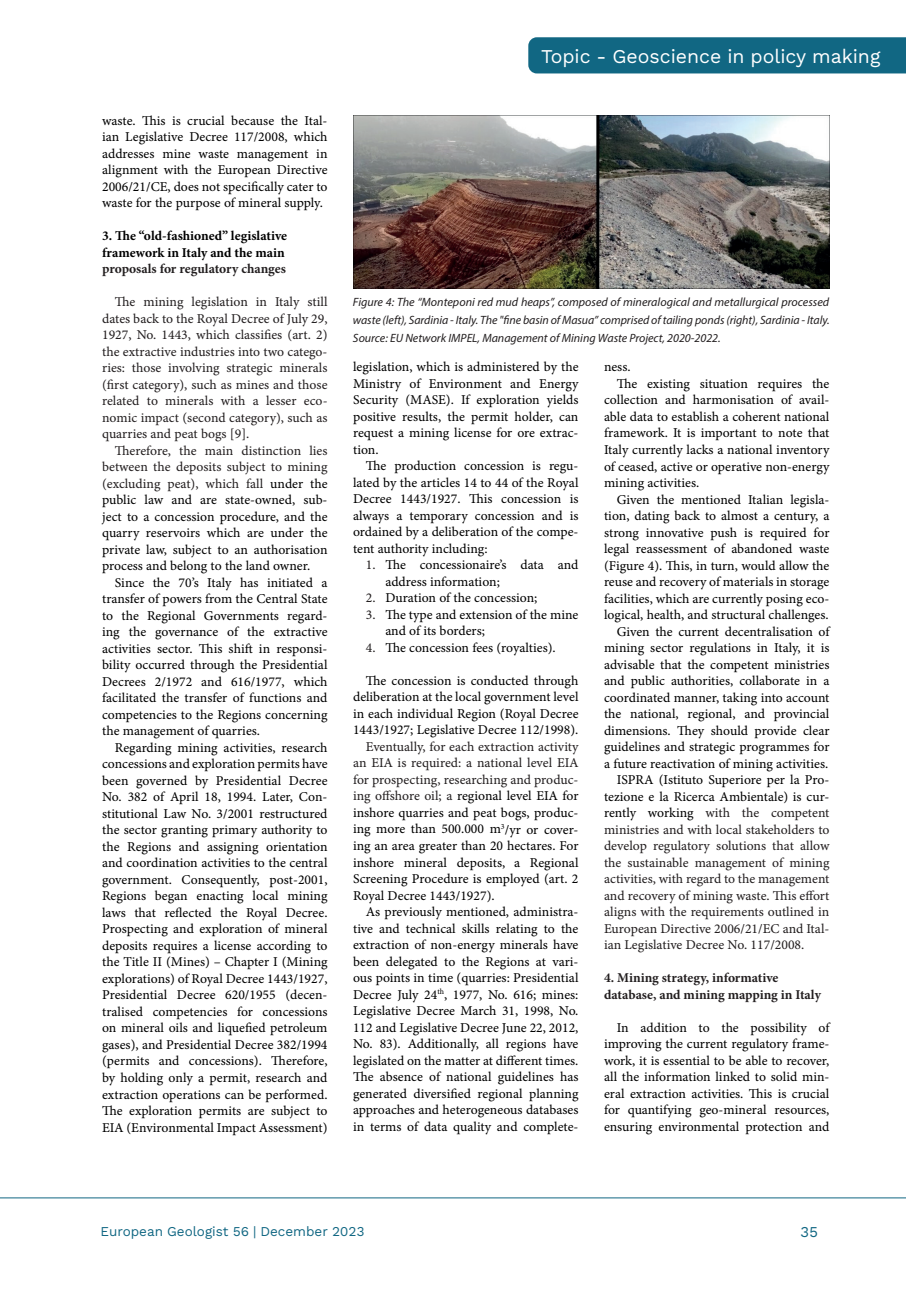
<style>
.page{position:relative;width:906px;height:1289px;background:#fff}
.page>*{position:absolute;margin:0;border:0;box-sizing:border-box;transform-origin:0 0}
.t1{font:19.5px "Work Sans";color:#fff}
.t2{font:15px "Work Sans";color:#116783}
.t3{font:13.5px/16.5px "Minion Pro Capt";color:#000001;text-align:justify}
.t4{font:13.5px/16.5px "Minion Pro Capt";color:#231f20;text-align:justify}
.t5{font:700 13.5px/16.5px "Minion Pro";color:#231f20}
.t6{font:700 13.5px/16.5px "Minion Pro";color:#000001}
.t7{font:13.5px "Work Sans";color:#116783}
.t8{font:italic 12px/18px "Myriad Pro";color:#231f20;text-align:justify}
.s1{color:#231f20}
.s2{color:#000001}
</style>
<div class="page">
<hr style="left:0;top:1197px;width:906px;height:1px;background:#116783">
<img style="left:353px;top:115px;width:476px;height:173px">
<div style="left:528px;top:37px;width:378px;height:36px;background:#116783"></div>
<p class="t3" style="left:102px;top:112px;width:227px">waste. This is crucial because the Ital&shy;ian Legislative Decree 117/2008, which addresses mine waste management in alignment with the European Directive 2006/21/CE, does not specifically cater to waste for the purpose of mineral supply.</p>
<p class="t6" style="left:102px;top:227px;width:186px">3. The “old-fashioned” legislative framework in Italy and the main</p>
<p class="t5" style="left:102px;top:260px;width:185px">proposals for regulatory changes</p>
<p class="t4" style="left:102px;top:294px;width:227px;text-indent:13px">The mining legislation in Italy still dates back to the Royal Decree of July 29, 1927, No. 1443, which classifies (art. 2) the extractive industries into two catego&shy;ries: those involving strategic minerals (first category), such as mines and those related to minerals with a lesser eco&shy;nomic impact (second category), such as quarries and peat bogs [9].</p>
<p class="t3" style="left:102px;top:442px;width:227px;text-indent:13px"><span class="s1">Therefore, the main distinction lies between the deposits subject to mining (excluding peat), which fall</span> under the public law and are state-owned, sub&shy;ject to a concession procedure, and the quarry reservoirs which are under the private law, subject to an authorisation process and belong to the land owner.</p>
<p class="t3" style="left:102px;top:574px;width:227px;text-indent:13px">Since the 70’s Italy has initiated a transfer of powers from the Central State to the Regional Governments regard&shy;ing the governance of the extractive activities sector. This shift in responsi&shy;bility occurred through the Presidential Decrees 2/1972 and 616/1977, which facilitated the transfer of functions and competencies to the Regions concerning the management of quarries.</p>
<p class="t3" style="left:102px;top:739px;width:227px;text-indent:13px">Regarding mining activities, research concessions and exploration permits have been governed by Presidential Decree No. 382 of April 18, 1994. Later, Con&shy;stitutional Law No. 3/2001 restructured the sector granting primary authority to the Regions and assigning orientation and coordination activities to the central government. Consequently, post-2001, Regions began enacting local mining laws that reflected the Royal Decree.<br>Prospecting and exploration of mineral deposits requires a license according to the Title II (Mines) – Chapter I (Mining explorations) of Royal Decree 1443/1927, Presidential Decree 620/1955 (decen&shy;tralised competencies for concessions on mineral oils and liquefied petroleum gases), and Presidential Decree 382/1994 (permits and concessions). Therefore, by holding only a permit, research and extraction operations can be performed.<br>The exploration permits are subject to EIA (Environmental Impact Assessment)</p>
<h1 class="t1" style="left:541px;top:41px;width:341px">Topic - Geoscience in policy making</h1>
<p class="t8" style="left:353px;top:293px;width:478px">Figure 4: The “Monteponi red mud heaps”, composed of mineralogical and metallurgical processed waste (left), Sardinia - Italy. The "fine basin of Masua” comprised of tailing ponds (right), Sardinia - Italy.<br>Source: EU Network IMPEL, Management of Mining Waste Project, 2020-2022.</p>
<p class="t3" style="left:353px;top:359px;width:227px">legislation, which is administered by the Ministry of Environment and Energy Security (MASE). If exploration yields positive results, the permit holder, can request a mining license for ore extrac&shy;tion.</p>
<p class="t3" style="left:353px;top:458px;width:227px;text-indent:13px">The production concession is regu&shy;lated by the articles 14 to 44 of the Royal Decree 1443/1927. This concession is always a temporary concession and is ordained by a deliberation of the compe&shy;tent authority including:</p>
<p class="t3" style="left:385px;top:557px;width:195px;text-indent:-19px"><span class="s1">1.</span> The concessionaire’s data and address information;</p>
<p class="t3" style="left:366px;top:590px;width:173px"><span class="s1">2.</span> Duration of the concession;</p>
<p class="t3" style="left:385px;top:606px;width:195px;text-indent:-19px"><span class="s1">3.</span> The type and extension of the mine and of its borders;</p>
<p class="t3" style="left:366px;top:639px;width:191px"><span class="s1">4.</span> The concession fees (royalties).</p>
<p class="t3" style="left:353px;top:672px;width:227px;text-indent:13px">The concession is conducted through deliberation at the local government level in each individual Region (Royal Decree 1443/1927; Legislative Decree 112/1998).</p>
<p class="t3" style="left:353px;top:738px;width:227px;text-indent:13px"><span class="s1">Eventually, for each extraction activity an EIA is required: a national level EIA for prospecting, researching and produc&shy;ing offshore oil; a</span> regional level EIA for inshore quarries and peat bogs, produc&shy;ing more than 500.000 m<sup>3</sup>/yr or cover&shy;ing an area greater than 20 hectares. For inshore mineral deposits, a Regional Screening Procedure is employed (art. 2<br>Royal Decree 1443/1927).</p>
<p class="t3" style="left:353px;top:903px;width:227px;text-indent:13px">As previously mentioned, administra&shy;tive and technical skills relating to the extraction of non-energy minerals have been delegated to the Regions at vari&shy;ous points in time (quarries: Presidential Decree July 24<sup>th</sup>, 1977, No. 616; mines:<br>Legislative Decree March 31, 1998, No.<br>112 and Legislative Decree June 22, 2012, No. 83). Additionally, all regions have legislated on the matter at different times.<br>The absence of national guidelines has generated diversified regional planning approaches and heterogeneous databases in terms of data quality and complete-</p>
<p class="t3" style="left:604px;top:359px;width:28px">ness.</p>
<p class="t3" style="left:617px;top:375px;width:214px">The existing situation requires the</p>
<p class="t3" style="left:604px;top:392px;width:227px">collection and harmonisation of avail-</p>
<p class="t3" style="left:604px;top:408px;width:227px">able data to establish a coherent national</p>
<p class="t3" style="left:604px;top:425px;width:227px">framework. It is important to note that</p>
<p class="t3" style="left:604px;top:441px;width:227px">Italy currently lacks a national inventory</p>
<p class="t3" style="left:604px;top:458px;width:227px">of ceased, active or operative non-energy</p>
<p class="t3" style="left:604px;top:474px;width:97px">mining activities.</p>
<p class="t3" style="left:617px;top:491px;width:214px">Given the mentioned Italian legisla-</p>
<p class="t3" style="left:604px;top:507px;width:227px">tion, dating back to almost a century, a</p>
<p class="t3" style="left:604px;top:524px;width:227px">strong innovative push is required for</p>
<p class="t3" style="left:604px;top:540px;width:227px">legal reassessment of abandoned waste</p>
<p class="t3" style="left:604px;top:557px;width:227px">(Figure 4). This, in turn, would allow the</p>
<p class="t3" style="left:604px;top:573px;width:227px">reuse and recovery of materials in storage</p>
<p class="t3" style="left:604px;top:590px;width:227px">facilities, which are currently posing eco-</p>
<p class="t3" style="left:604px;top:606px;width:226px">logical, health, and structural challenges.</p>
<p class="t3" style="left:617px;top:623px;width:214px">Given the current decentralisation of</p>
<p class="t3" style="left:604px;top:639px;width:227px">mining sector regulations in Italy, it is</p>
<p class="t3" style="left:604px;top:656px;width:227px">advisable that the competent ministries</p>
<p class="t3" style="left:604px;top:672px;width:227px">and public authorities, collaborate in a</p>
<p class="t3" style="left:604px;top:689px;width:227px">coordinated manner, taking into account</p>
<p class="t3" style="left:604px;top:705px;width:227px">the national, regional, and provincial</p>
<p class="t3" style="left:604px;top:722px;width:227px">dimensions. They should provide clear</p>
<p class="t3" style="left:604px;top:738px;width:227px">guidelines and strategic programmes for</p>
<p class="t3" style="left:604px;top:755px;width:226px">a future reactivation of mining activities.</p>
<p class="t3" style="left:617px;top:771px;width:214px">ISPRA (Istituto Superiore per la Pro-</p>
<p class="t3" style="left:604px;top:788px;width:227px">tezione e la Ricerca Ambientale) is cur-</p>
<p class="t4" style="left:604px;top:804px;width:227px"><span class="s2">rently working</span> with the competent</p>
<p class="t4" style="left:604px;top:821px;width:227px">ministries and with local stakeholders to</p>
<p class="t4" style="left:604px;top:837px;width:227px">develop regulatory solutions that allow</p>
<p class="t4" style="left:604px;top:854px;width:227px">the sustainable management of mining</p>
<p class="t4" style="left:604px;top:870px;width:227px">activities, with regard to the management</p>
<p class="t4" style="left:604px;top:887px;width:227px">and recovery of mining waste. This effort</p>
<p class="t4" style="left:604px;top:903px;width:227px">aligns with the requirements outlined in</p>
<p class="t4" style="left:604px;top:920px;width:227px">European Directive 2006/21/EC and Ital-</p>
<p class="t4" style="left:604px;top:936px;width:202px">ian Legislative Decree No. 117/2008.</p>
<p class="t5" style="left:604px;top:969px;width:218px">4. Mining strategy, informative database, and mining mapping in Italy</p>
<p class="t3" style="left:604px;top:1019px;width:227px;text-indent:13px">In addition to the possibility of improving the current regulatory frame&shy;work, it is essential to be able to recover, all the information linked to solid min&shy;eral extraction activities. This is crucial for quantifying geo-mineral resources, ensuring environmental protection and</p>
<p class="t7" style="left:101px;top:1220px;width:265px">European Geologist 56 | December 2023</p>
<p class="t2" style="left:800px;top:1220px;width:20px">35</p>
</div>
